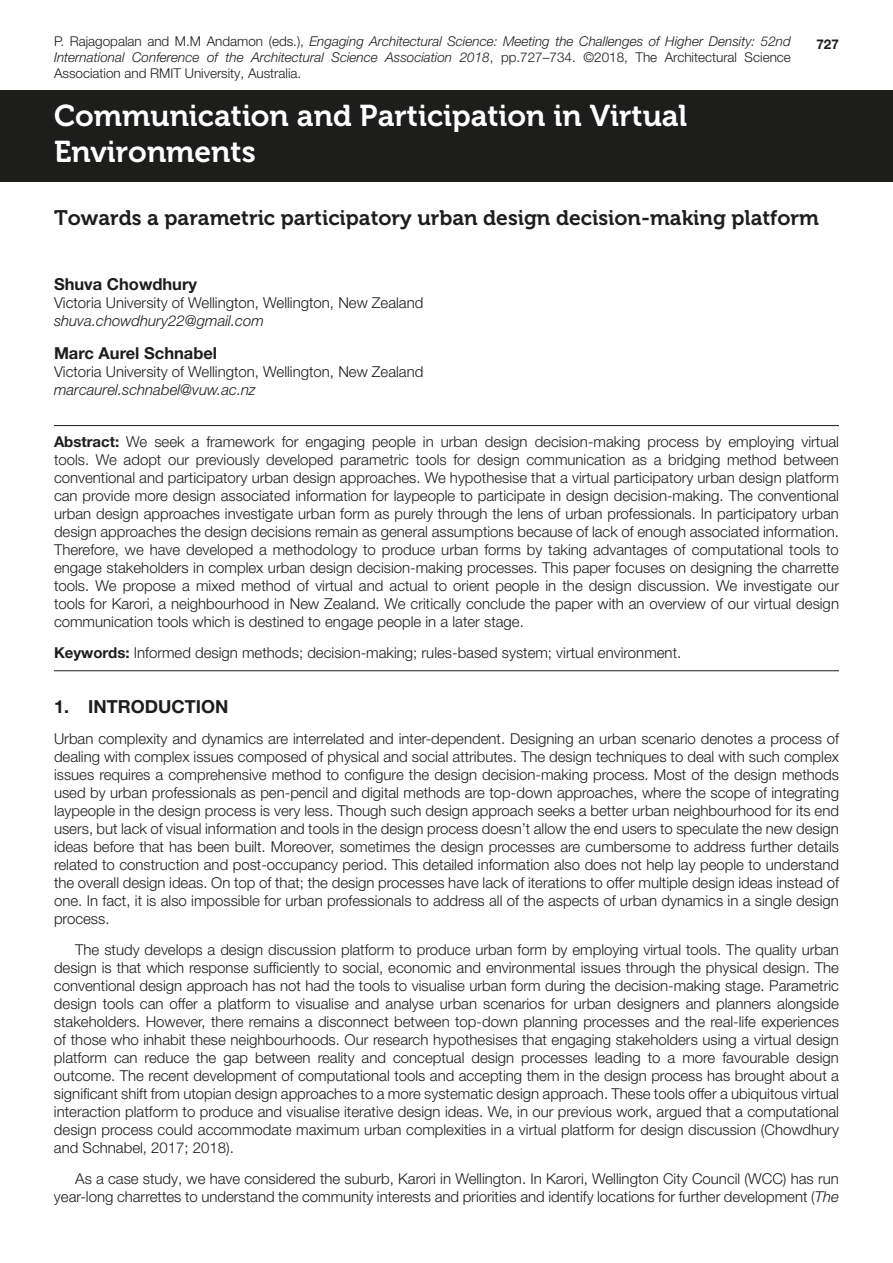
<style>
.page{position:relative;width:893px;height:1263px;background:#fff}
.page>*{position:absolute;margin:0;border:0;box-sizing:border-box;transform-origin:0 0}
._1_Body_Heading{font:30px/36px "Museo 700";color:#fff}
._2_Author_Name{font:21px "Museo 700";color:#1d1d1b}
.t1{font:700 18px "Helvetica Neue LT Pro";color:#1d1d1b}
._2_Author_Name-2{font:700 16.5px "Helvetica Neue LT Pro";color:#1d1d1b}
._10_Paper_Main_Body{font:300 15px/18px "Helvetica Neue LT Pro";color:#1d1d1b;text-align:justify}
._5_Abstract{font:300 15px/18px "Helvetica Neue LT Pro";color:#1d1d1b;text-align:justify}
._9_Paper_First_Parag{font:300 15px/18px "Helvetica Neue LT Pro";color:#1d1d1b;text-align:justify}
._3_Author_Org{font:300 15px "Helvetica Neue LT Pro";color:#1d1d1b}
._6_Abstract_keywords{font:300 15px "Helvetica Neue LT Pro";color:#1d1d1b}
._4_Author_Email{font:italic 300 15px "Helvetica Neue LT Pro";color:#1d1d1b}
.A_Caption{font:italic 300 13.5px/16.2px "Helvetica Neue LT Pro";color:#1d1d1b;text-align:justify}
.t2{font:700 13.5px "Helvetica Neue LT Pro";color:#1d1d1b}
.s1{font-style:normal}
.s2{font-weight:700}
.s3{font-style:italic}
</style>
<div class="page">
<div style="left:0;top:91px;width:893px;height:91px;background:#1d1d1b"></div>
<hr style="left:54px;top:425px;width:785px;height:1px;background:#1d1d1b">
<hr style="left:54px;top:670px;width:785px;height:1px;background:#1d1d1b">
<p class="A_Caption" style="left:54px;top:33px;width:738px"><span class="s1">P. Rajagopalan and M.M Andamon (eds.),</span> Engaging Architectural Science: Meeting the Challenges of Higher Density: 52nd International Conference of the Architectural Science Association 2018<span class="s1">, pp.727–734. ©2018, The Architectural Science Association and RMIT University, Australia.</span></p>
<p class="_1_Body_Heading" style="left:54px;top:98px;width:635px">Communication and Participation in Virtual<br>Environments</p>
<p class="t2" style="left:816px;top:36px;width:24px">727</p>
<p class="_2_Author_Name" style="left:54px;top:206px;width:766px">Towards a parametric participatory urban design decision-making platform</p>
<p class="_2_Author_Name-2" style="left:54px;top:274px;width:145px">Shuva Chowdhury</p>
<p class="_3_Author_Org" style="left:54px;top:294px;width:371px">Victoria University of Wellington, Wellington, New Zealand</p>
<p class="_4_Author_Email" style="left:54px;top:312px;width:211px">shuva.chowdhury22@gmail.com</p>
<p class="_2_Author_Name-2" style="left:54px;top:343px;width:165px">Marc Aurel Schnabel</p>
<p class="_3_Author_Org" style="left:54px;top:362px;width:371px">Victoria University of Wellington, Wellington, New Zealand</p>
<p class="_4_Author_Email" style="left:54px;top:381px;width:203px">marcaurel.schnabel@vuw.ac.nz</p>
<p class="_5_Abstract" style="left:54px;top:432px;width:786px"><span class="s2">Abstract:</span> We seek a framework for engaging people in urban design decision-making process by employing virtual tools. We adopt our previously developed parametric tools for design communication as a bridging method between conventional and participatory urban design approaches. We hypothesise that a virtual participatory urban design platform can provide more design associated information for laypeople to participate in design decision-making. The conventional urban design approaches investigate urban form as purely through the lens of urban professionals. In participatory urban design approaches the design decisions remain as general assumptions because of lack of enough associated information.<br>Therefore, we have developed a methodology to produce urban forms by taking advantages of computational tools to engage stakeholders in complex urban design decision-making processes. This paper focuses on designing the charrette tools. We propose a mixed method of virtual and actual to orient people in the design discussion. We investigate our tools for Karori, a neighbourhood in New Zealand. We critically conclude the paper with an overview of our virtual design communication tools which is destined to engage people in a later stage.</p>
<p class="_6_Abstract_keywords" style="left:54px;top:643px;width:629px"><span class="s2">Keywords:</span> Informed design methods; decision-making; rules-based system; virtual environment.</p>
<p class="t1" style="left:54px;top:696px;width:176px">1. INTRODUCTION</p>
<p class="_9_Paper_First_Parag" style="left:54px;top:729px;width:786px">Urban complexity and dynamics are interrelated and inter-dependent. Designing an urban scenario denotes a process of dealing with complex issues composed of physical and social attributes. The design techniques to deal with such complex issues requires a comprehensive method to configure the design decision-making process. Most of the design methods used by urban professionals as pen-pencil and digital methods are top-down approaches, where the scope of integrating laypeople in the design process is very less. Though such design approach seeks a better urban neighbourhood for its end users, but lack of visual information and tools in the design process doesn’t allow the end users to speculate the new design ideas before that has been built. Moreover, sometimes the design processes are cumbersome to address further details related to construction and post-occupancy period. This detailed information also does not help lay people to understand the overall design ideas. On top of that; the design processes have lack of iterations to offer multiple design ideas instead of one. In fact, it is also impossible for urban professionals to address all of the aspects of urban dynamics in a single design process.</p>
<p class="_10_Paper_Main_Body" style="left:54px;top:940px;width:786px;text-indent:21px">The study develops a design discussion platform to produce urban form by employing virtual tools. The quality urban design is that which response sufficiently to social, economic and environmental issues through the physical design. The conventional design approach has not had the tools to visualise urban form during the decision-making stage. Parametric design tools can offer a platform to visualise and analyse urban scenarios for urban designers and planners alongside stakeholders. However, there remains a disconnect between top-down planning processes and the real-life experiences of those who inhabit these neighbourhoods. Our research hypothesises that engaging stakeholders using a virtual design platform can reduce the gap between reality and conceptual design processes leading to a more favourable design outcome. The recent development of computational tools and accepting them in the design process has brought about a significant shift from utopian design approaches to a more systematic design approach. These tools offer a ubiquitous virtual interaction platform to produce and visualise iterative design ideas. We, in our previous work, argued that a computational design process could accommodate maximum urban complexities in a virtual platform for design discussion (Chowdhury and Schnabel, 2017; 2018).</p>
<p class="_10_Paper_Main_Body" style="left:54px;top:1169px;width:786px;text-align:right">As a case study, we have considered the suburb, Karori in Wellington. In Karori, Wellington City Council (WCC) has run year-long charrettes to understand the community interests and priorities and identify locations for further development (<span class="s3">The</span></p>
</div>
